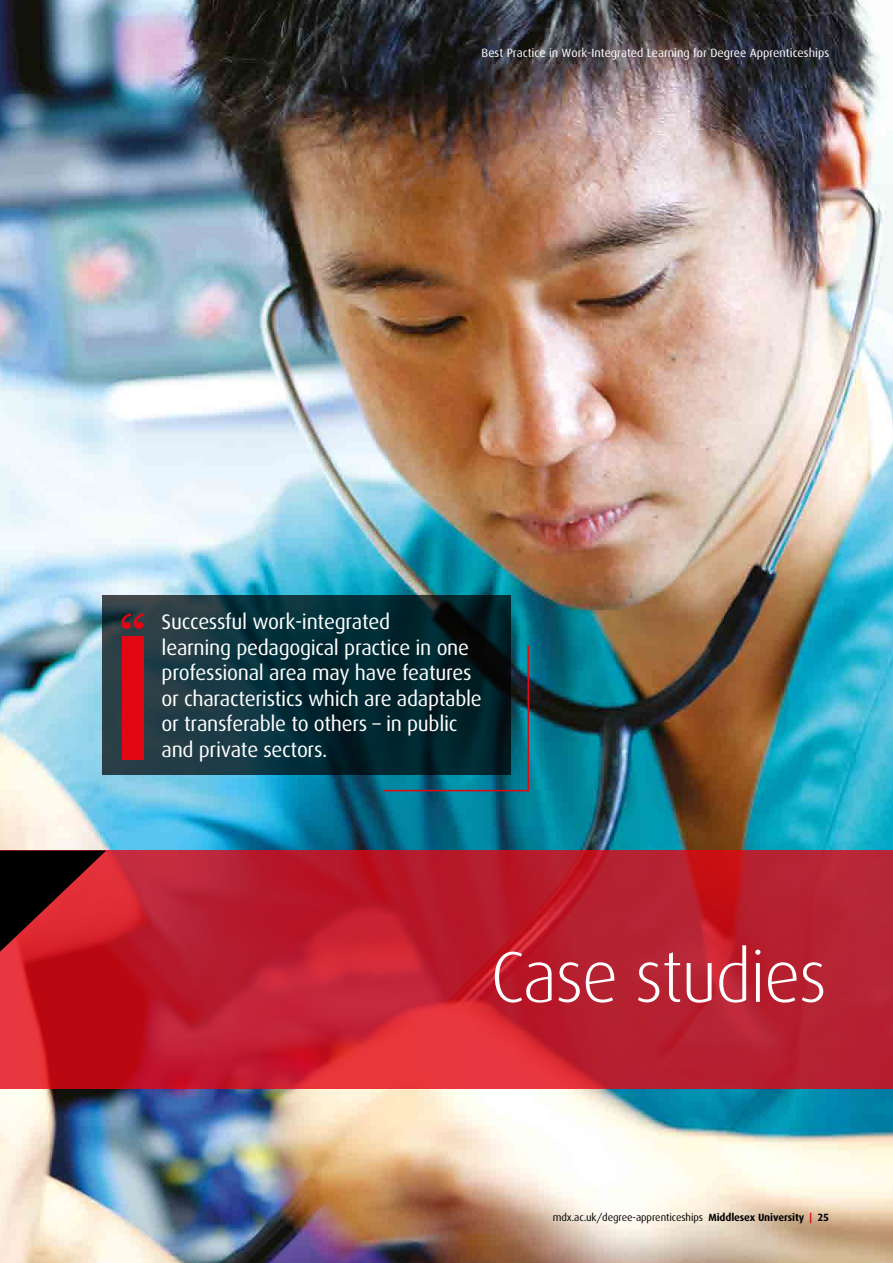
<style>
.page{position:relative;width:893px;height:1263px;background:#fff}
.page>*{position:absolute;margin:0;border:0;box-sizing:border-box;transform-origin:0 0}
.t1{font:300 72px "Dax";letter-spacing:-.025em;color:#fff}
.t2{font:21px/25.5px "Dax";letter-spacing:-.015em;color:#fff}
.t3{font:12px "Dax";color:#fff}
.t4{font:10.5px "Dax";letter-spacing:-.01em;color:#000}
.s1{font-weight:700}
.s2{font-weight:700;color:#e30613}
</style>
<div class="page">
<img style="left:0;top:0;width:893px;height:1263px">
<svg style="left:0;top:850px;width:893px;height:239px;background:#be1f2e"></svg>
<svg style="left:102px;top:595px;width:408px;height:180px;background:#103039"></svg>
<svg style="left:121px;top:613px;width:23px;height:16px"></svg>
<div style="left:122px;top:637px;width:21px;height:123px;background:#e30613"></div>
<svg style="left:0;top:850px;width:106px;height:102px;background:#6e1418"></svg>
<svg style="left:382px;top:644px;width:148px;height:148px;background:#062f39"></svg>
<p class="t3" style="left:482px;top:46px;width:349px">Best Practice in Work-Integrated Learning for Degree Apprenticeships</p>
<p class="t2" style="left:162px;top:609px;width:322px">Successful work-integrated<br>learning pedagogical practice in one professional area may have features or characteristics which are adaptable or transferable to others – in public and private sectors.</p>
<p class="t1" style="left:490px;top:937px;width:338px">Case studies</p>
<p class="t4" style="left:553px;top:1211px;width:278px">mdx.ac.uk/degree-apprenticeships <span class="s1">Middlesex University</span> <span class="s2">|</span> <span class="s1">25</span></p>
</div>
